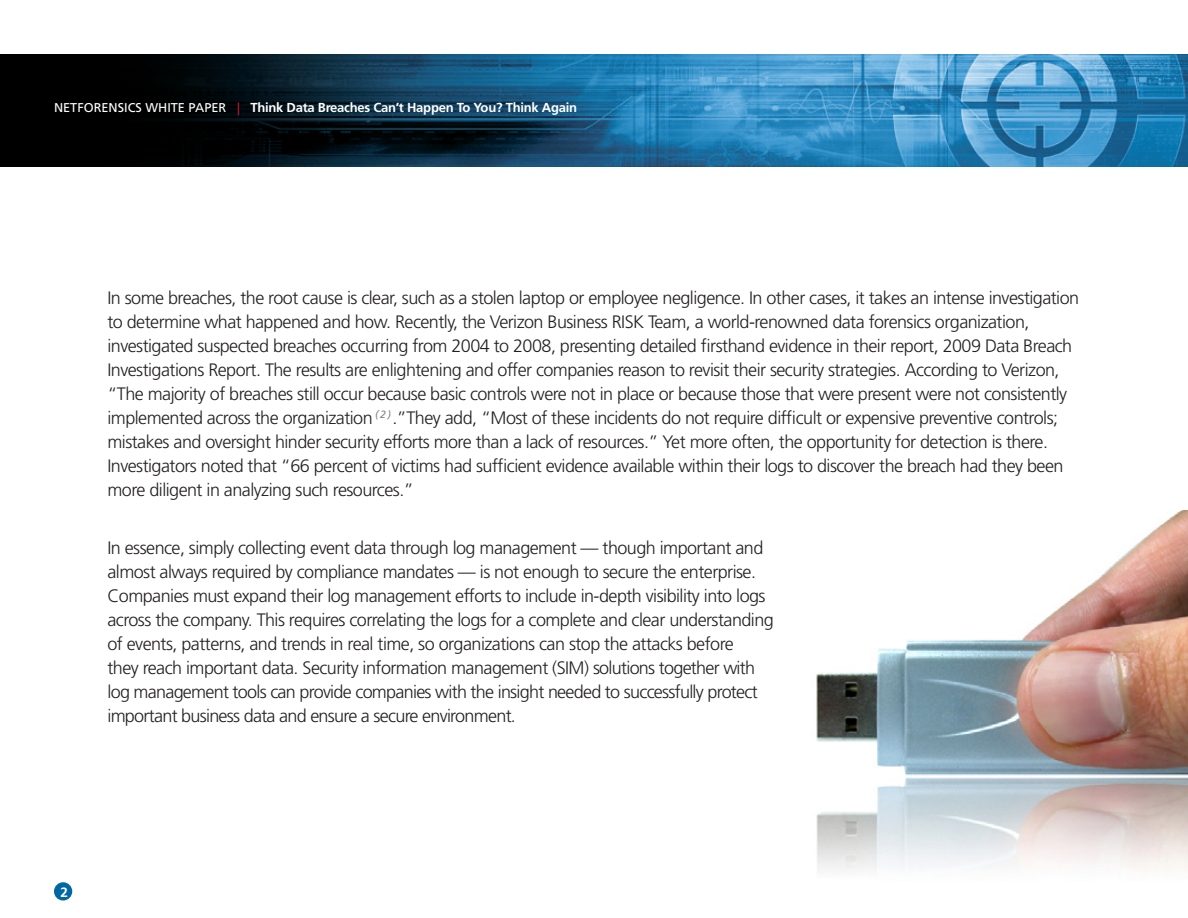
<style>
.page{position:relative;width:1188px;height:918px;background:#fff}
.page>*{position:absolute;margin:0;border:0;box-sizing:border-box;transform-origin:0 0}
.body_copy{font:300 18px/24px "Frutiger";letter-spacing:-.03em;color:#231f20}
.t1{font:700 13.5px "Frutiger";color:#fff}
.t2{font:700 13.05px "Frutiger";letter-spacing:-.02em;color:#fff}
.s1{font-weight:400;font-size:12.75px}
.s2{font-weight:400;font-size:12.75px;color:#cd1527}
</style>
<div class="page">
<img style="left:0;top:54px;width:1188px;height:113px">
<img style="left:816px;top:510px;width:372px;height:361px">
<div style="left:54px;top:882px;width:18px;height:19px;background:#0067a3;border-radius:50%"></div>
<p class="t2" style="left:54px;top:100px;width:525px"><span class="s1">NETFORENSICS WHITE PAPER</span> <span class="s2">|</span> Think Data Breaches Can’t Happen To You? Think Again</p>
<p class="body_copy" style="left:107px;top:286px;width:973px">In some breaches, the root cause is clear, such as a stolen laptop or employee negligence. In other cases, it takes an intense investigation to determine what happened and how. Recently, the Verizon Business RISK Team, a world-renowned data forensics organization, investigated suspected breaches occurring from 2004 to 2008, presenting detailed firsthand evidence in their report, 2009 Data Breach Investigations Report. The results are enlightening and offer companies reason to revisit their security strategies. According to Verizon, “The majority of breaches still occur because basic controls were not in place or because those that were present were not consistently implemented across the organization <sup>(</sup> <sup>2</sup> <sup>)</sup> .”They add, “Most of these incidents do not require difficult or expensive preventive controls; mistakes and oversight hinder security efforts more than a lack of resources.” Yet more often, the opportunity for detection is there.<br>Investigators noted that “66 percent of victims had sufficient evidence available within their logs to discover the breach had they been more diligent in analyzing such resources.”</p>
<p class="body_copy" style="left:107px;top:536px;width:668px">In essence, simply collecting event data through log management — though important and almost always required by compliance mandates — is not enough to secure the enterprise.<br>Companies must expand their log management efforts to include in-depth visibility into logs across the company. This requires correlating the logs for a complete and clear understanding of events, patterns, and trends in real time, so organizations can stop the attacks before<br>they reach important data. Security information management (SIM) solutions together with log management tools can provide companies with the insight needed to successfully protect important business data and ensure a secure environment.</p>
<p class="t1" style="left:61px;top:884px;width:9px">2</p>
</div>
